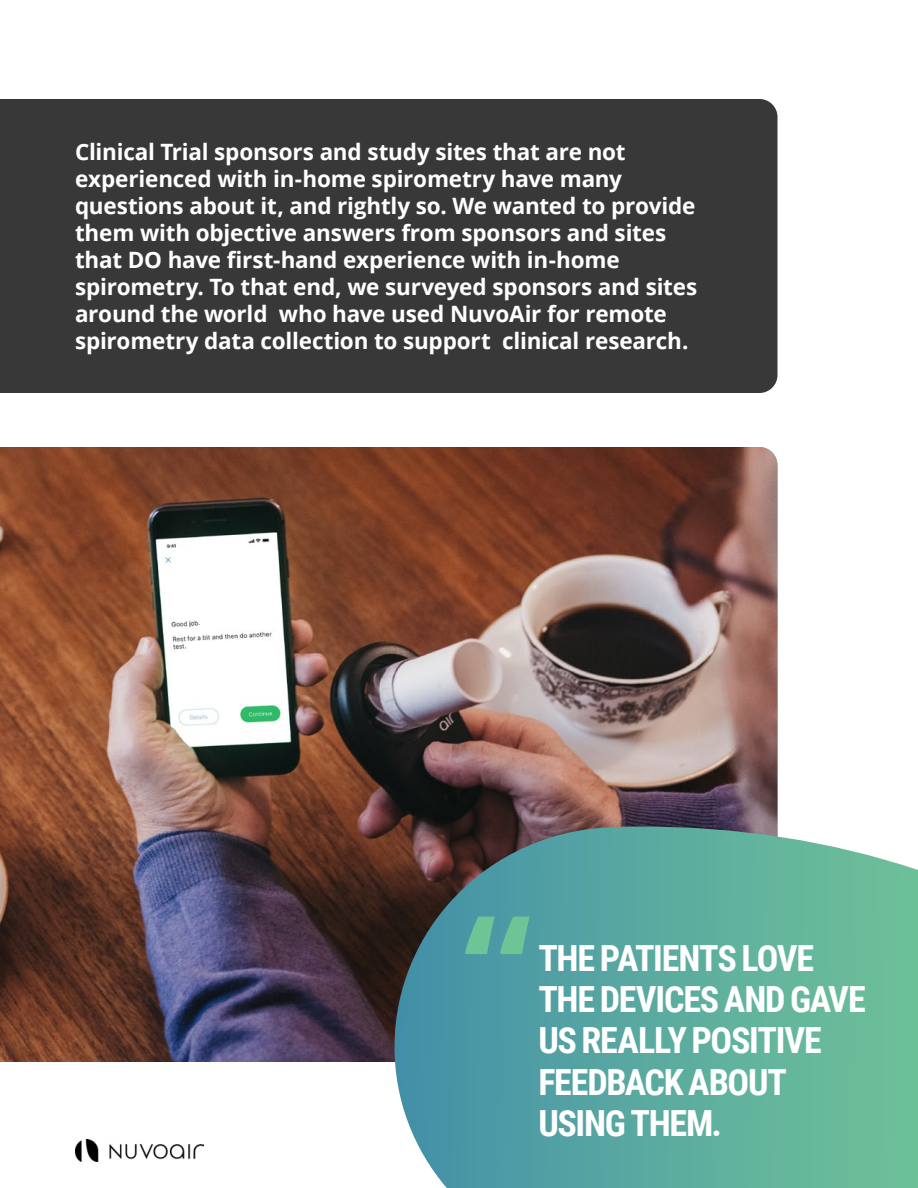
<style>
.page{position:relative;width:918px;height:1188px;background:#fff}
.page>*{position:absolute;margin:0;border:0;box-sizing:border-box;transform-origin:0 0}
.t1{font:700 153.6px "Open Sans";color:#6fc496}
.t2{font:700 36px/41.4px "Roboto Condensed";letter-spacing:-.035em;color:#fff}
.t3{font:700 22.5px/27px "Open Sans";letter-spacing:-.01em;color:#fff}
</style>
<div class="page">
<img style="left:75px;top:1139px;width:128px;height:23px">
<img style="left:0;top:447px;width:777px;height:615px">
<div style="left:0;top:99px;width:777px;height:294px;background:#383838"></div>
<svg style="left:394px;top:826px;width:524px;height:362px;background:#5ea59b"></svg>
<p class="t3" style="left:75px;top:138px;width:624px">Clinical Trial sponsors and study sites that are not experienced with in-home spirometry have many questions about it, and rightly so. We wanted to provide them with objective answers from sponsors and sites that DO have first-hand experience with in-home spirometry. To that end, we surveyed sponsors and sites around the world who have used NuvoAir for remote spirometry data collection to support clinical research.</p>
<h1 class="t1" style="left:463px;top:862px;width:70px">“</h1>
<h2 class="t2" style="left:538px;top:936px;width:329px">THE PATIENTS LOVE<br>THE DEVICES AND GAVE<br>US REALLY POSITIVE<br>FEEDBACK ABOUT<br>USING THEM.</h2>
</div>
